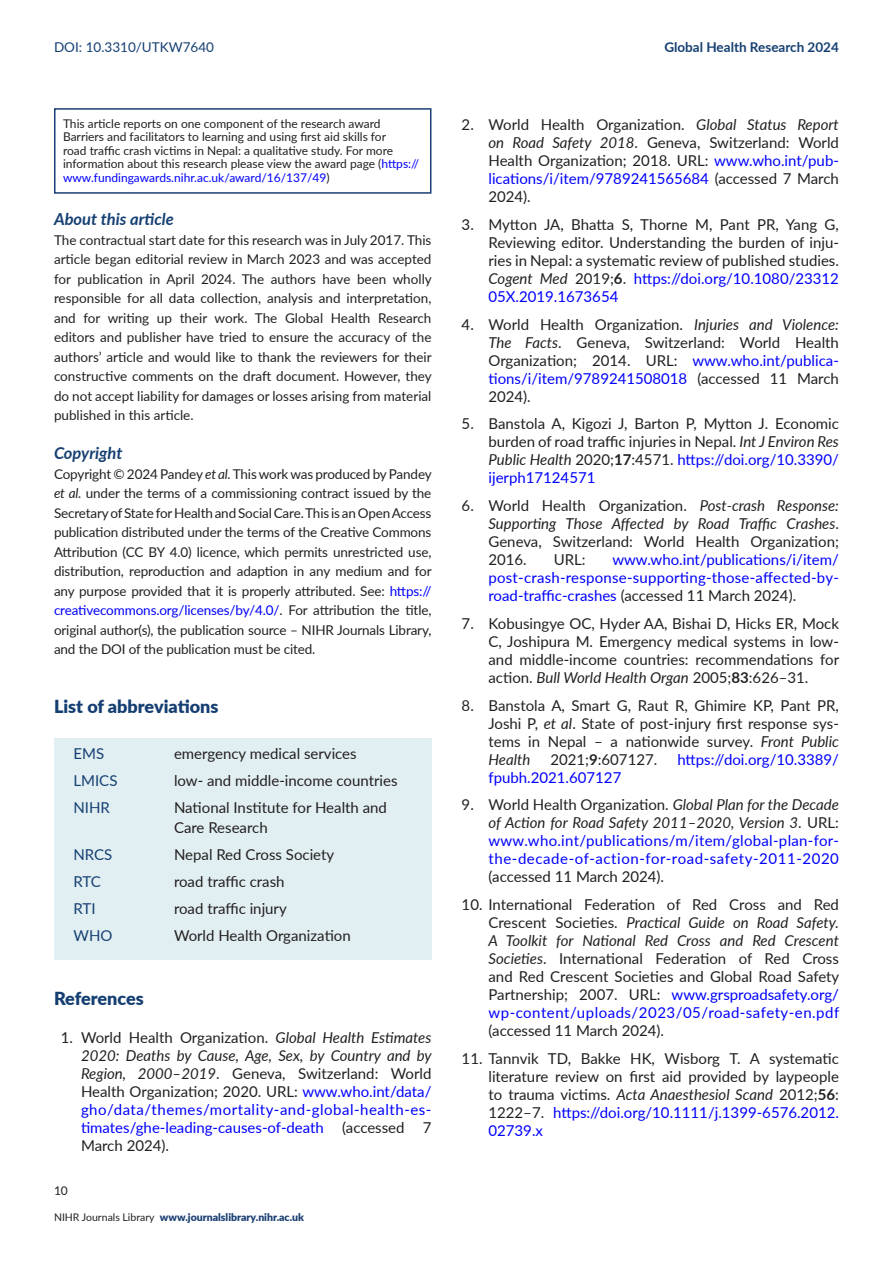
<style>
.page{position:relative;width:893px;height:1263px;background:#fff}
.page>*{position:absolute;margin:0;border:0;box-sizing:border-box;transform-origin:0 0}
.t1{font:900 18px "Lato";color:#153f72}
.t2{font:italic 700 16.5px "Lato";color:#153f72}
.t3{font:15px/18px "Lato";color:#231f20;text-align:justify}
.t4{font:15px/18px "Lato";letter-spacing:.005em;color:#00f;text-align:justify}
.t5{font:15px "Lato";color:#153f72}
.t6{font:13.5px/19.5px "Lato";letter-spacing:-.01em;color:#231f20;text-align:justify}
.t7{font:700 13.5px "Lato";color:#153f72}
.t8{font:13.5px "Lato";color:#153f72}
.t9{font:12px/13.5px "Lato";color:#231f20}
.t10{font:900 10.5px "Lato";color:#193e72}
.s1{color:#00f}
.s2{font-style:italic}
.s3{font-weight:400;color:#231f20}
.s4{font-weight:700}
.s5{color:#231f20}
.s6{font-style:italic;color:#231f20}
</style>
<div class="page">
<div style="left:54px;top:108px;width:377px;height:86px;border:2px solid #153f72"></div>
<div style="left:54px;top:738px;width:377px;height:33px;background:#e1eff2"></div>
<div style="left:54px;top:765px;width:377px;height:33px;background:#e1eff2"></div>
<div style="left:54px;top:792px;width:377px;height:52px;background:#e1eff2"></div>
<div style="left:54px;top:838px;width:377px;height:33px;background:#e1eff2"></div>
<div style="left:54px;top:865px;width:377px;height:33px;background:#e1eff2"></div>
<div style="left:54px;top:892px;width:377px;height:33px;background:#e1eff2"></div>
<div style="left:54px;top:919px;width:377px;height:41px;background:#e1eff2"></div>
<p class="t8" style="left:54px;top:37px;width:162px">DOI: 10.3310/UTKW7640</p>
<p class="t7" style="left:664px;top:37px;width:176px">Global Health Research 2024</p>
<p class="t9" style="left:63px;top:116px;width:358px">This article reports on one component of the research award Barriers and facilitators to learning and using first aid skills for<br>road traffic crash victims in Nepal: a qualitative study. For more information about this research please view the award page (<span class="s1">https:// www.fundingawards.nihr.ac.uk/award/16/137/49</span>)</p>
<p class="t2" style="left:54px;top:207px;width:121px">About this article</p>
<p class="t6" style="left:54px;top:229px;width:379px">The contractual start date for this research was in July 2017. This article began editorial review in March 2023 and was accepted for publication in April 2024. The authors have been wholly responsible for all data collection, analysis and interpretation, and for writing up their work. The Global Health Research editors and publisher have tried to ensure the accuracy of the authors’ article and would like to thank the reviewers for their constructive comments on the draft document. However, they do not accept liability for damages or losses arising from material published in this article.</p>
<p class="t2" style="left:54px;top:441px;width:70px">Copyright</p>
<p class="t6" style="left:54px;top:463px;width:379px">Copyright © 2024 Pandey <span class="s2">et al.</span> This work was produced by Pandey <span class="s2">et al.</span> under the terms of a commissioning contract issued by the Secretary of State for Health and Social Care. This is an Open Access publication distributed under the terms of the Creative Commons Attribution (CC BY 4.0) licence, which permits unrestricted use, distribution, reproduction and adaption in any medium and for any purpose provided that it is properly attributed. See: <span class="s1">https:// creativecommons.org/licenses/by/4.0/</span>. For attribution the title, original author(s), the publication source – NIHR Journals Library, and the DOI of the publication must be cited.</p>
<p class="t1" style="left:54px;top:692px;width:166px">List of abbreviations</p>
<p class="t5" style="left:74px;top:743px;width:32px">EMS</p>
<p class="t3" style="left:174px;top:744px;width:184px">emergency medical services</p>
<p class="t5" style="left:74px;top:770px;width:45px">LMICS</p>
<p class="t3" style="left:174px;top:771px;width:225px">low- and middle-income countries</p>
<p class="t5" style="left:74px;top:797px;width:38px">NIHR</p>
<p class="t3" style="left:174px;top:797px;width:215px;line-height:19.5px">National Institute for Health and<br>Care Research</p>
<p class="t5" style="left:74px;top:843px;width:40px">NRCS</p>
<p class="t3" style="left:174px;top:844px;width:162px">Nepal Red Cross Society</p>
<p class="t5" style="left:74px;top:870px;width:29px">RTC</p>
<p class="t3" style="left:174px;top:871px;width:112px">road traffic crash</p>
<p class="t5" style="left:73px;top:897px;width:24px">RTI</p>
<p class="t3" style="left:174px;top:898px;width:114px">road traffic injury</p>
<p class="t5" style="left:73px;top:924px;width:40px">WHO</p>
<p class="t3" style="left:174px;top:925px;width:178px">World Health Organization</p>
<p class="t1" style="left:54px;top:985px;width:91px">References</p>
<p class="t3" style="left:81px;top:1027px;width:352px;text-indent:-20px">1. World Health Organization. <span class="s2">Global Health Estimates 2020: Deaths by Cause, Age, Sex, by Country and by Region, 2000–2019</span>. Geneva, Switzerland: World Health Organization; 2020. URL: <span class="s1">www.who.int/data/ gho/data/themes/mortality-and-global-health-es&shy;timates/ghe-leading-causes-of-death</span> (accessed 7<br>March 2024).</p>
<p class="t9" style="left:54px;top:1184px;width:15px">10</p>
<p class="t10" style="left:54px;top:1209px;width:252px"><span class="s3">NIHR Journals Library</span> www.journalslibrary.nihr.ac.uk</p>
<p class="t3" style="left:488px;top:115px;width:352px;text-indent:-27px">2. World Health Organization. <span class="s2">Global Status Report on Road Safety 2018</span>. Geneva, Switzerland: World Health Organization; 2018. URL: <span class="s1">www.who.int/pub&shy;lications/i/item/9789241565684</span> (accessed 7 March 2024).</p>
<p class="t3" style="left:488px;top:215px;width:352px;text-indent:-27px">3. Mytton JA, Bhatta S, Thorne M, Pant PR, Yang G, Reviewing editor. Understanding the burden of inju&shy;ries in Nepal: a systematic review of published studies.<br><span class="s2">Cogent Med</span> 2019;<span class="s4">6</span>. <span class="s1">https://doi.org/10.1080/23312<br>05X.2019.1673654</span></p>
<p class="t3" style="left:488px;top:314px;width:352px;text-indent:-27px">4. World Health Organization. <span class="s2">Injuries and Violence:<br>The Facts</span>. Geneva, Switzerland: World Health Organization; 2014. URL: <span class="s1">www.who.int/publica&shy;tions/i/item/9789241508018</span> (accessed 11 March 2024).</p>
<p class="t3" style="left:488px;top:414px;width:352px;text-indent:-27px">5. Banstola A, Kigozi J, Barton P, Mytton J. Economic burden of road traffic injuries in Nepal. <span class="s2">Int J Environ Res Public Health</span> 2020;<span class="s4">17</span>:4571. <span class="s1">https://doi.org/10.3390/ ijerph17124571</span></p>
<p class="t3" style="left:488px;top:496px;width:352px;text-indent:-27px">6. World Health Organization. <span class="s2">Post-crash Response:<br>Supporting Those Affected by Road Traffic Crashes</span>.<br>Geneva, Switzerland: World Health Organization; 2016.</p>
<p class="t4" style="left:488px;top:550px;width:352px;text-indent:124px">www.who.int/publications/i/item/ post-crash-response-supporting-those-affected-by&shy;road-traffic-crashes <span class="s5">(accessed 11 March 2024).</span></p>
<p class="t3" style="left:488px;top:614px;width:352px;text-indent:-27px">7. Kobusingye OC, Hyder AA, Bishai D, Hicks ER, Mock C, Joshipura M. Emergency medical systems in low&shy;and middle-income countries: recommendations for action. <span class="s2">Bull World Health Organ</span> 2005;<span class="s4">83</span>:626–31.</p>
<p class="t3" style="left:488px;top:695px;width:352px;text-indent:-27px">8. Banstola A, Smart G, Raut R, Ghimire KP, Pant PR, Joshi P, <span class="s2">et al</span>. State of post-injury first response sys&shy;tems in Nepal – a nationwide survey. <span class="s2">Front Public Health</span></p>
<p class="t3" style="left:554px;top:550px;width:33px">URL:</p>
<p class="t3" style="left:550px;top:749px;width:108px">2021;<span class="s4">9</span>:607127.</p>
<p class="t4" style="left:677px;top:749px;width:163px">https://doi.org/10.3389/</p>
<p class="t4" style="left:488px;top:767px;width:134px">fpubh.2021.607127</p>
<p class="t4" style="left:488px;top:795px;width:352px;text-indent:-27px"><span class="s5">9. World Health Organization.</span> <span class="s6">Global Plan for the Decade of Action for Road Safety 2011–2020, Version 3</span><span class="s5">. URL: </span>www.who.int/publications/m/item/global-plan-for&shy;the-decade-of-action-for-road-safety-2011-2020</p>
<p class="t3" style="left:488px;top:867px;width:177px">(accessed 11 March 2024).</p>
<p class="t3" style="left:488px;top:895px;width:352px;text-indent:-27px">10. International Federation of Red Cross and Red Crescent Societies. <span class="s2">Practical Guide on Road Safety.<br>A Toolkit for National Red Cross and Red Crescent Societies</span>. International Federation of Red Cross and Red Crescent Societies and Global Road Safety Partnership; 2007. URL: <span class="s1">www.grsproadsafety.org/ wp-content/uploads/2023/05/road-safety-en.pdf</span></p>
<p class="t3" style="left:488px;top:1021px;width:177px">(accessed 11 March 2024).</p>
<p class="t3" style="left:488px;top:1049px;width:352px;text-indent:-27px">11. Tannvik TD, Bakke HK, Wisborg T. A systematic literature review on first aid provided by laypeople to trauma victims. <span class="s2">Acta Anaesthesiol Scand</span> 2012;<span class="s4">56</span>:<br>1222–7. <span class="s1">https://doi.org/10.1111/j.1399-6576.2012.<br>02739.x</span></p>
</div>
